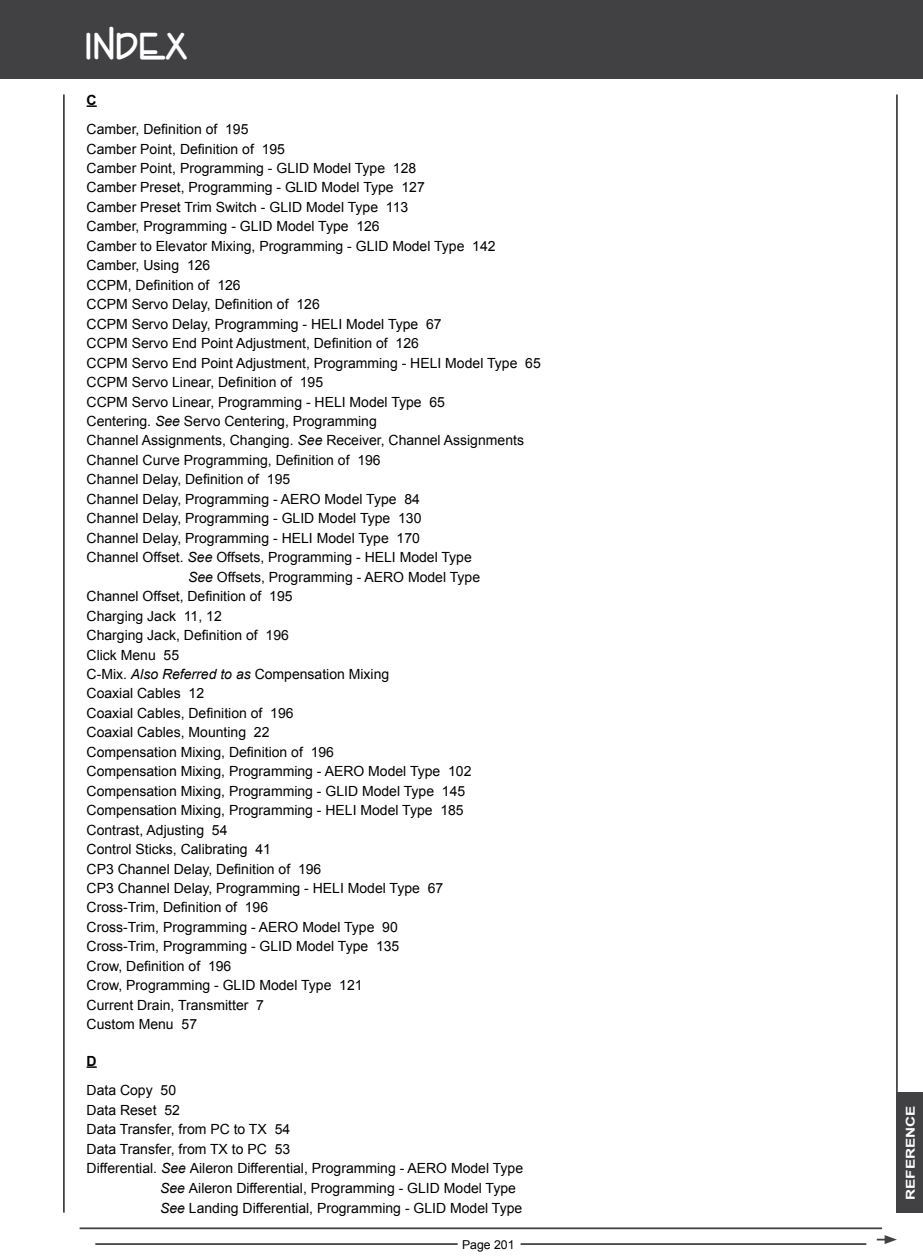
<style>
.page{position:relative;width:923px;height:1260px;background:#fff}
.page>*{position:absolute;margin:0;border:0;box-sizing:border-box;transform-origin:0 0}
.t1{font:700 35px "Enview";color:#fff}
.t2{font:14px "Arial";color:#000}
.t3{font:700 14px "Arial";color:#000}
.t4{font:700 12.25px "Arial";color:#fff;scale:1.25 1}
.t5{font:12.25px "Arial";color:#000}
.s1{font-style:italic}
</style>
<div class="page">
<hr style="left:63px;top:94px;width:2px;height:1119px;background:#414042">
<hr style="left:896px;top:94px;width:2px;height:1119px;background:#414042">
<hr style="left:521px;top:1243px;width:345px;height:2px;background:#414042">
<hr style="left:80px;top:1227px;width:802px;height:2px;background:#414042">
<hr style="left:95px;top:1243px;width:363px;height:2px;background:#414042">
<div style="left:0;top:0;width:923px;height:79px;background:#414042"></div>
<div style="left:897px;top:1093px;width:26px;height:120px;background:#414042"></div>
<svg style="left:87px;top:105px;width:10px;height:2px"></svg>
<svg style="left:87px;top:1066px;width:10px;height:2px"></svg>
<svg style="left:878px;top:1235px;width:19px;height:9px"></svg>
<h1 class="t1" style="left:87px;top:24px;width:104px">INDEX</h1>
<p class="t3" style="left:87px;top:91px;width:12px">C</p>
<p class="t2" style="left:87px;top:120px;width:163px">Camber, Definition of 195</p>
<p class="t2" style="left:87px;top:139px;width:200px">Camber Point, Definition of 195</p>
<p class="t2" style="left:87px;top:159px;width:331px">Camber Point, Programming - GLID Model Type 128</p>
<p class="t2" style="left:87px;top:178px;width:340px">Camber Preset, Programming - GLID Model Type 127</p>
<p class="t2" style="left:87px;top:198px;width:323px">Camber Preset Trim Switch - GLID Model Type 113</p>
<p class="t2" style="left:87px;top:217px;width:295px">Camber, Programming - GLID Model Type 126</p>
<p class="t2" style="left:87px;top:237px;width:411px">Camber to Elevator Mixing, Programming - GLID Model Type 142</p>
<p class="t2" style="left:87px;top:256px;width:125px">Camber, Using 126</p>
<p class="t2" style="left:87px;top:276px;width:156px">CCPM, Definition of 126</p>
<p class="t2" style="left:87px;top:295px;width:235px">CCPM Servo Delay, Definition of 126</p>
<p class="t2" style="left:87px;top:315px;width:357px">CCPM Servo Delay, Programming - HELI Model Type 67</p>
<p class="t2" style="left:87px;top:334px;width:334px">CCPM Servo End Point Adjustment, Definition of 126</p>
<p class="t2" style="left:87px;top:354px;width:456px">CCPM Servo End Point Adjustment, Programming - HELI Model Type 65</p>
<p class="t2" style="left:87px;top:373px;width:238px">CCPM Servo Linear, Definition of 195</p>
<p class="t2" style="left:87px;top:392px;width:360px">CCPM Servo Linear, Programming - HELI Model Type 65</p>
<p class="t2" style="left:87px;top:412px;width:292px">Centering. <span class="s1">See</span> Servo Centering, Programming</p>
<p class="t2" style="left:87px;top:431px;width:439px">Channel Assignments, Changing. <span class="s1">See</span> Receiver, Channel Assignments</p>
<p class="t2" style="left:87px;top:451px;width:296px">Channel Curve Programming, Definition of 196</p>
<p class="t2" style="left:87px;top:470px;width:205px">Channel Delay, Definition of 195</p>
<p class="t2" style="left:87px;top:490px;width:335px">Channel Delay, Programming - AERO Model Type 84</p>
<p class="t2" style="left:87px;top:509px;width:336px">Channel Delay, Programming - GLID Model Type 130</p>
<p class="t2" style="left:87px;top:529px;width:335px">Channel Delay, Programming - HELI Model Type 170</p>
<p class="t2" style="left:87px;top:548px;width:387px">Channel Offset. <span class="s1">See</span> Offsets, Programming - HELI Model Type</p>
<p class="t2" style="left:188px;top:568px;width:294px"><span class="s1">See</span> Offsets, Programming - AERO Model Type</p>
<p class="t2" style="left:87px;top:587px;width:207px">Channel Offset, Definition of 195</p>
<p class="t2" style="left:87px;top:607px;width:137px">Charging Jack 11, 12</p>
<p class="t2" style="left:87px;top:626px;width:204px">Charging Jack, Definition of 196</p>
<p class="t2" style="left:87px;top:645px;width:94px">Click Menu 55</p>
<p class="t2" style="left:87px;top:665px;width:304px">C-Mix. <span class="s1">Also Referred to as</span> Compensation Mixing</p>
<p class="t2" style="left:87px;top:684px;width:119px">Coaxial Cables 12</p>
<p class="t2" style="left:87px;top:704px;width:208px">Coaxial Cables, Definition of 196</p>
<p class="t2" style="left:87px;top:723px;width:184px">Coaxial Cables, Mounting 22</p>
<p class="t2" style="left:87px;top:743px;width:249px">Compensation Mixing, Definition of 196</p>
<p class="t2" style="left:87px;top:762px;width:386px">Compensation Mixing, Programming - AERO Model Type 102</p>
<p class="t2" style="left:87px;top:782px;width:380px">Compensation Mixing, Programming - GLID Model Type 145</p>
<p class="t2" style="left:87px;top:801px;width:379px">Compensation Mixing, Programming - HELI Model Type 185</p>
<p class="t2" style="left:87px;top:821px;width:142px">Contrast, Adjusting 54</p>
<p class="t2" style="left:87px;top:840px;width:186px">Control Sticks, Calibrating 41</p>
<p class="t2" style="left:87px;top:859px;width:236px">CP3 Channel Delay, Definition of 196</p>
<p class="t2" style="left:87px;top:879px;width:358px">CP3 Channel Delay, Programming - HELI Model Type 67</p>
<p class="t2" style="left:87px;top:898px;width:183px">Cross-Trim, Definition of 196</p>
<p class="t2" style="left:87px;top:918px;width:313px">Cross-Trim, Programming - AERO Model Type 90</p>
<p class="t2" style="left:87px;top:937px;width:314px">Cross-Trim, Programming - GLID Model Type 135</p>
<p class="t2" style="left:87px;top:957px;width:146px">Crow, Definition of 196</p>
<p class="t2" style="left:87px;top:976px;width:277px">Crow, Programming - GLID Model Type 121</p>
<p class="t2" style="left:87px;top:996px;width:179px">Current Drain, Transmitter 7</p>
<p class="t2" style="left:87px;top:1015px;width:112px">Custom Menu 57</p>
<p class="t3" style="left:87px;top:1052px;width:12px">D</p>
<p class="t2" style="left:87px;top:1081px;width:91px">Data Copy 50</p>
<p class="t2" style="left:87px;top:1101px;width:95px">Data Reset 52</p>
<p class="t2" style="left:87px;top:1120px;width:205px">Data Transfer, from PC to TX 54</p>
<p class="t2" style="left:87px;top:1140px;width:205px">Data Transfer, from TX to PC 53</p>
<p class="t2" style="left:87px;top:1159px;width:438px">Differential. <span class="s1">See</span> Aileron Differential, Programming - AERO Model Type</p>
<p class="t2" style="left:160px;top:1179px;width:357px"><span class="s1">See</span> Aileron Differential, Programming - GLID Model Type</p>
<p class="t2" style="left:160px;top:1199px;width:364px"><span class="s1">See</span> Landing Differential, Programming - GLID Model Type</p>
<p class="t5" style="left:462px;top:1237px;width:54px">Page 201</p>
<p class="t4" style="left:902px;top:1200px;width:77px;rotate:-90deg">REFERENCE</p>
</div>
